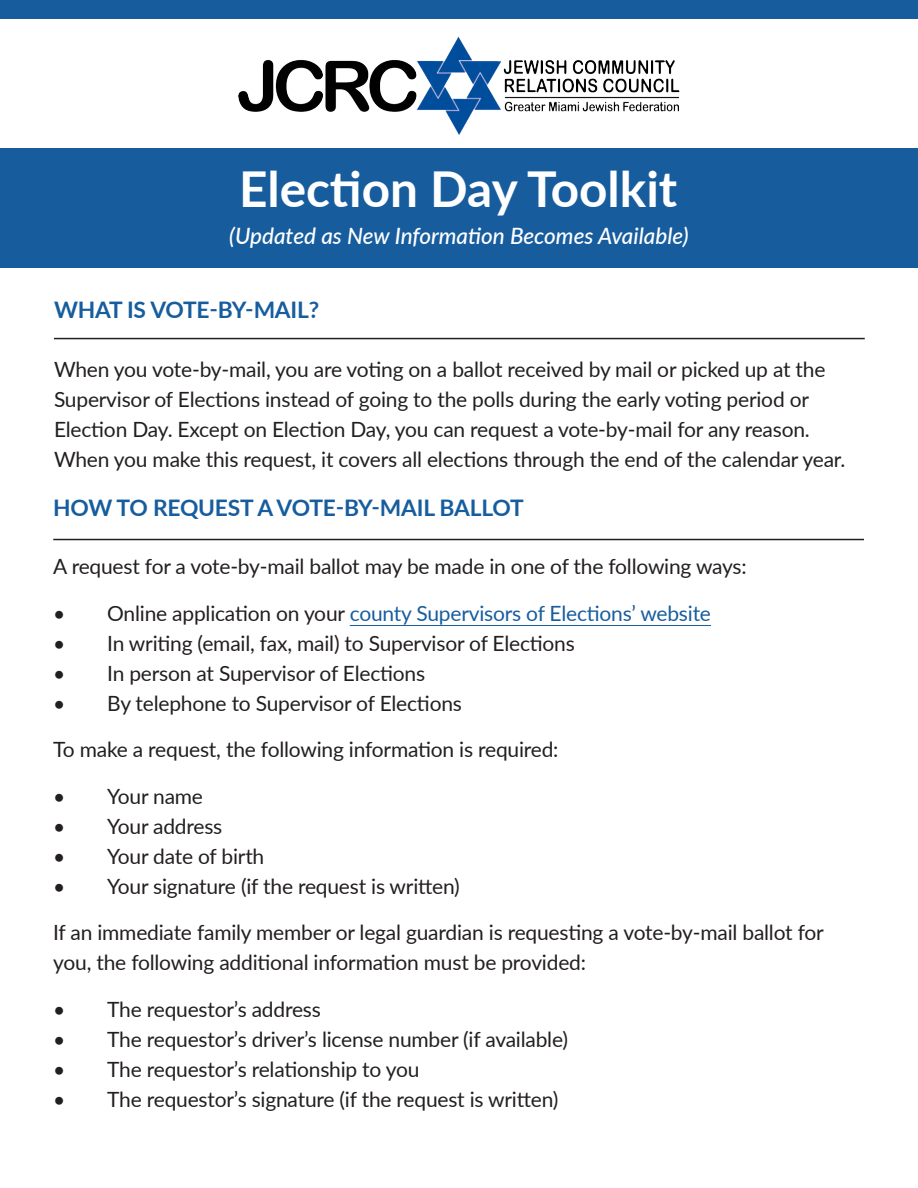
<style>
.page{position:relative;width:918px;height:1188px;background:#fff}
.page>*{position:absolute;margin:0;border:0;box-sizing:border-box;transform-origin:0 0}
.t1{font:700 49.5px "Lato";color:#fff}
.t2{font:700 22.8px "Lato";letter-spacing:-.01em;color:#175d9e}
.t3{font:italic 500 22.5px "Lato";color:#fff}
.t4{font:21px/30px "Lato";letter-spacing:-.01em;color:#231f20}
.t5{font:21px "Lato";letter-spacing:-.01em;color:#175d9e}
.s1{color:#231f20}
</style>
<div class="page">
<div style="left:0;top:0;width:918px;height:268px;background:#175d9e"></div>
<div style="left:0;top:19px;width:918px;height:128px;background:#fff"></div>
<img style="left:238px;top:36px;width:442px;height:99px">
<hr style="left:350px;top:625px;width:361px;height:1px;background:#175d9e">
<hr style="left:53px;top:539px;width:811px;height:1px;background:#231f20">
<hr style="left:54px;top:338px;width:811px;height:1px;background:#231f20">
<p class="t1" style="left:239px;top:152px;width:440px">Election Day Toolkit</p>
<p class="t3" style="left:229px;top:220px;width:461px">(Updated as New Information Becomes Available)</p>
<p class="t2" style="left:54px;top:293px;width:267px">WHAT IS VOTE-BY-MAIL?</p>
<p class="t4" style="left:54px;top:353px;width:793px">When you vote-by-mail, you are voting on a ballot received by mail or picked up at the Supervisor of Elections instead of going to the polls during the early voting period or Election Day. Except on Election Day, you can request a vote-by-mail for any reason.<br>When you make this request, it covers all elections through the end of the calendar year.</p>
<p class="t2" style="left:53px;top:491px;width:472px">HOW TO REQUEST A VOTE-BY-MAIL BALLOT</p>
<p class="t4" style="left:53px;top:551px;width:695px">A request for a vote-by-mail ballot may be made in one of the following ways:</p>
<p class="t5" style="left:53px;top:598px;width:659px"><span class="s1">• Online application on your</span> county Supervisors of Elections’ website</p>
<p class="t4" style="left:53px;top:627px;width:523px">• In writing (email, fax, mail) to Supervisor of Elections</p>
<p class="t4" style="left:53px;top:657px;width:373px">• In person at Supervisor of Elections</p>
<p class="t4" style="left:53px;top:687px;width:410px">• By telephone to Supervisor of Elections</p>
<p class="t4" style="left:53px;top:734px;width:507px">To make a request, the following information is required:</p>
<p class="t4" style="left:53px;top:780px;width:151px">• Your name</p>
<p class="t4" style="left:53px;top:810px;width:171px">• Your address</p>
<p class="t4" style="left:53px;top:840px;width:213px">• Your date of birth</p>
<p class="t4" style="left:53px;top:870px;width:408px">• Your signature (if the request is written)</p>
<p class="t4" style="left:53px;top:917px;width:772px">If an immediate family member or legal guardian is requesting a vote-by-mail ballot for you, the following additional information must be provided:</p>
<p class="t4" style="left:53px;top:993px;width:269px">• The requestor’s address</p>
<p class="t4" style="left:53px;top:1023px;width:516px">• The requestor’s driver’s license number (if available)</p>
<p class="t4" style="left:53px;top:1053px;width:368px">• The requestor’s relationship to you</p>
<p class="t4" style="left:53px;top:1083px;width:507px">• The requestor’s signature (if the request is written)</p>
</div>
